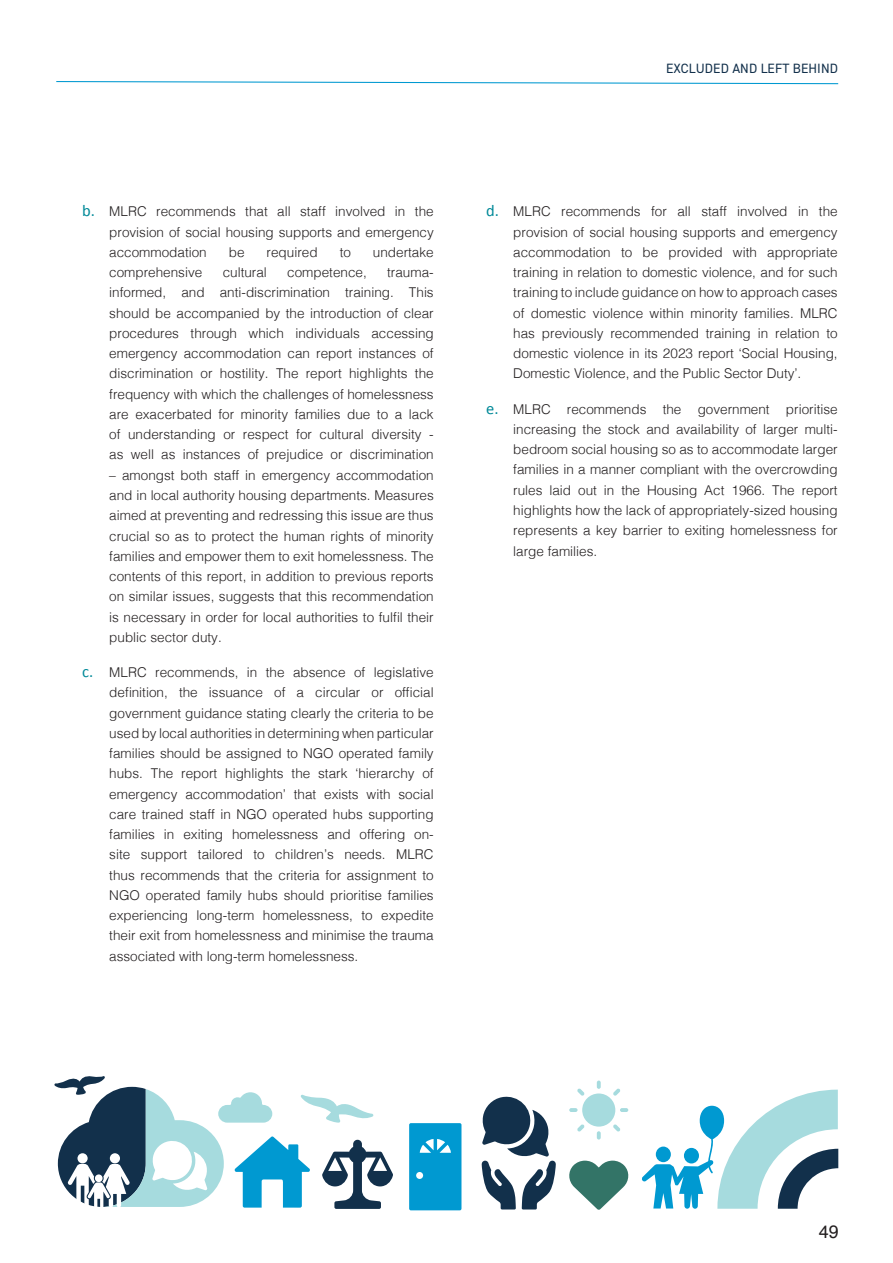
<style>
.page{position:relative;width:893px;height:1263px;background:#fff}
.page>*{position:absolute;margin:0;border:0;box-sizing:border-box;transform-origin:0 0}
.t1{font:18px "Helvetica";color:#231f20}
.t2{font:300 13.5px/20.2px "Helvetica";color:#231f20;text-align:justify}
.t3{font:13.5px "DIN2014";letter-spacing:.01em;color:#12304b}
.s1{font-family:"Calibri";font-weight:400;font-size:16.5px;color:#008998}
</style>
<div class="page">
<svg style="left:56px;top:81px;width:783px;height:4px"></svg>
<svg style="left:409px;top:1123px;width:52px;height:87px;background:#0e9ed3"></svg>
<svg style="left:481px;top:1096px;width:75px;height:113px"></svg>
<svg style="left:569px;top:1160px;width:60px;height:50px"></svg>
<svg style="left:54px;top:1076px;width:339px;height:133px"></svg>
<svg style="left:642px;top:1089px;width:196px;height:120px"></svg>
<div style="left:582px;top:1093px;width:33px;height:33px;background:#a6dbde;border-radius:50%"></div>
<svg style="left:597px;top:1080px;width:4px;height:9px"></svg>
<svg style="left:577px;top:1088px;width:7px;height:7px"></svg>
<svg style="left:569px;top:1108px;width:8px;height:4px"></svg>
<svg style="left:577px;top:1124px;width:7px;height:7px"></svg>
<svg style="left:597px;top:1131px;width:4px;height:8px"></svg>
<svg style="left:613px;top:1124px;width:7px;height:7px"></svg>
<svg style="left:620px;top:1108px;width:8px;height:4px"></svg>
<svg style="left:613px;top:1088px;width:7px;height:7px"></svg>
<p class="t2" style="left:109px;top:201px;width:326px;text-indent:-27px"><span class="s1">b.</span> MLRC recommends that all staff involved in the provision of social housing supports and emergency accommodation</p>
<p class="t2" style="left:229px;top:241px;width:17px">be</p>
<p class="t2" style="left:267px;top:241px;width:53px">required</p>
<p class="t2" style="left:340px;top:241px;width:13px">to</p>
<p class="t2" style="left:373px;top:241px;width:62px">undertake</p>
<p class="t2" style="left:109px;top:261px;width:95px">comprehensive</p>
<p class="t2" style="left:223px;top:261px;width:46px">cultural</p>
<p class="t2" style="left:287px;top:261px;width:81px">competence,</p>
<p class="t2" style="left:109px;top:261px;width:326px;text-indent:278px">trauma&shy;informed, and anti-discrimination training. This should be accompanied by the introduction of clear procedures through which individuals accessing emergency accommodation can report instances of discrimination or hostility. The report highlights the frequency with which the challenges of homelessness are exacerbated for minority families due to a lack of understanding or respect for cultural diversity - as well as instances of prejudice or discrimination</p>
<p class="t2" style="left:109px;top:464px;width:326px">– amongst both staff in emergency accommodation and in local authority housing departments. Measures aimed at preventing and redressing this issue are thus crucial so as to protect the human rights of minority families and empower them to exit homelessness. The contents of this report, in addition to previous reports on similar issues, suggests that this recommendation is necessary in order for local authorities to fulfil their public sector duty.</p>
<p class="t2" style="left:109px;top:661px;width:326px;text-indent:-27px"><span class="s1">c.</span> MLRC recommends, in the absence of legislative definition, the issuance of a circular or official government guidance stating clearly the criteria to be used by local authorities in determining when particular families should be assigned to NGO operated family hubs. The report highlights the stark ‘hierarchy of emergency accommodation’ that exists with social care trained staff in NGO operated hubs supporting families in exiting homelessness and offering on&shy;site support tailored to children’s needs. MLRC thus recommends that the criteria for assignment to NGO operated family hubs should prioritise families experiencing long-term homelessness, to expedite their exit from homelessness and minimise the trauma associated with long-term homelessness.</p>
<p class="t3" style="left:666px;top:60px;width:173px">EXCLUDED AND LEFT BEHIND</p>
<p class="t2" style="left:513px;top:201px;width:326px;text-indent:-27px"><span class="s1">d.</span> MLRC recommends for all staff involved in the provision of social housing supports and emergency accommodation to be provided with appropriate training in relation to domestic violence, and for such training to include guidance on how to approach cases of domestic violence within minority families. MLRC has previously recommended training in relation to domestic violence in its 2023 report ‘Social Housing, Domestic Violence, and the Public Sector Duty’.</p>
<p class="t2" style="left:513px;top:398px;width:326px;text-indent:-27px"><span class="s1">e.</span> MLRC recommends the government prioritise increasing the stock and availability of larger multi&shy;bedroom social housing so as to accommodate larger families in a manner compliant with the overcrowding rules laid out in the Housing Act 1966. The report highlights how the lack of appropriately-sized housing represents a key barrier to exiting homelessness for large families.</p>
<h1 class="t1" style="left:819px;top:1217px;width:22px">49</h1>
</div>
